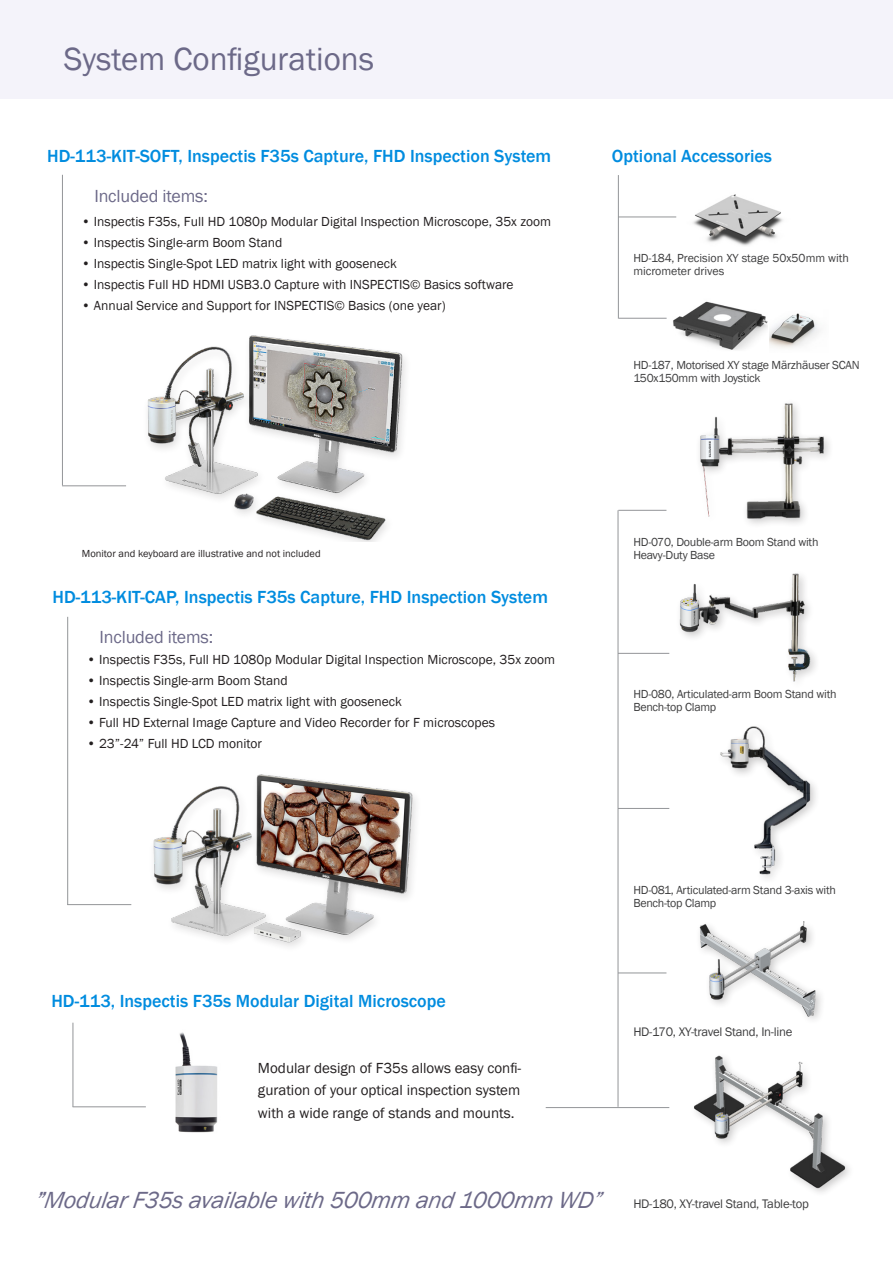
<style>
.page{position:relative;width:893px;height:1263px;background:#fff}
.page>*{position:absolute;margin:0;border:0;box-sizing:border-box;transform-origin:0 0}
.t1{font:33px "Franklin Gothic";color:#6c6988}
.t2{font:italic 24px "Franklin Gothic";color:#6c6988}
.t3{font:500 18px "Franklin Gothic";color:#008cdf}
.t4{font:18px "Franklin Gothic";letter-spacing:-.01em;color:#6c6988}
.t5{font:15px/22.5px "Franklin Gothic";color:#231f20;text-align:justify}
.t6{font:13.5px "Franklin Gothic";color:#231f20}
.t7{font:12.75px "Franklin Gothic";letter-spacing:-.02em;color:#3e3e3f}
.t8{font:12px/13.5px "Franklin Gothic";letter-spacing:-.02em;color:#3e3e3f}
.t9{font:12px/13.5px "Franklin Gothic";color:#3e3e3f}
.t10{font:10.5px "Franklin Gothic";color:#231f20}
.s1{font-weight:500}
</style>
<div class="page">
<div style="left:0;top:0;width:893px;height:99px;background:#f4f3fa"></div>
<hr style="left:67px;top:617px;width:1px;height:288px;background:#939598">
<hr style="left:67px;top:904px;width:64px;height:1px;background:#939598">
<img style="left:153px;top:774px;width:263px;height:173px">
<img style="left:694px;top:1055px;width:155px;height:138px">
<img style="left:693px;top:194px;width:90px;height:52px">
<hr style="left:618px;top:217px;width:58px;height:1px;background:#939598">
<img style="left:673px;top:301px;width:94px;height:49px">
<hr style="left:619px;top:318px;width:48px;height:1px;background:#939598">
<img style="left:769px;top:313px;width:50px;height:35px">
<hr style="left:618px;top:175px;width:1px;height:144px;background:#939598">
<hr style="left:62px;top:175px;width:1px;height:310px;background:#939598">
<hr style="left:62px;top:485px;width:64px;height:1px;background:#939598">
<img style="left:147px;top:335px;width:259px;height:206px">
<img style="left:700px;top:403px;width:129px;height:121px">
<hr style="left:618px;top:510px;width:1px;height:597px;background:#939598">
<hr style="left:546px;top:1107px;width:123px;height:1px;background:#939598">
<hr style="left:618px;top:653px;width:51px;height:1px;background:#939598">
<hr style="left:618px;top:510px;width:48px;height:1px;background:#939598">
<hr style="left:618px;top:808px;width:51px;height:1px;background:#939598">
<img style="left:679px;top:573px;width:132px;height:109px">
<img style="left:720px;top:726px;width:96px;height:152px">
<img style="left:175px;top:1032px;width:43px;height:101px">
<hr style="left:73px;top:1023px;width:1px;height:84px;background:#939598">
<hr style="left:73px;top:1106px;width:73px;height:1px;background:#939598">
<hr style="left:618px;top:972px;width:48px;height:1px;background:#939598">
<img style="left:699px;top:921px;width:122px;height:97px">
<p class="t1" style="left:64px;top:39px;width:312px">System Configurations</p>
<p class="t3" style="left:47px;top:145px;width:505px">HD-113-KIT-SOFT, Inspectis F35s Capture, FHD Inspection System</p>
<p class="t4" style="left:94px;top:185px;width:115px">Included items:</p>
<p class="t6" style="left:81px;top:213px;width:471px">• Inspectis F35s, Full HD 1080p Modular Digital Inspection Microscope, 35x zoom</p>
<p class="t6" style="left:81px;top:234px;width:203px">• Inspectis Single-arm Boom Stand</p>
<p class="t6" style="left:81px;top:255px;width:317px">• Inspectis Single-Spot LED matrix light with gooseneck</p>
<p class="t6" style="left:81px;top:276px;width:434px">• Inspectis Full HD HDMI USB3.0 Capture with INSPECTIS© Basics software</p>
<p class="t6" style="left:81px;top:297px;width:366px">• Annual Service and Support for INSPECTIS© Basics (one year)</p>
<p class="t3" style="left:612px;top:145px;width:162px">Optional Accessories</p>
<p class="t9" style="left:633px;top:251px;width:217px">HD-184, Precision XY stage 50x50mm with micrometer drives</p>
<p class="t8" style="left:633px;top:358px;width:228px">HD-187, Motorised XY stage Märzhäuser SCAN<br>150x150mm with Joystick</p>
<p class="t10" style="left:82px;top:547px;width:240px">Monitor and keyboard are illustrative and not included</p>
<p class="t3" style="left:53px;top:586px;width:497px">HD-113-KIT-CAP, Inspectis F35s Capture, FHD Inspection System</p>
<p class="t4" style="left:100px;top:626px;width:115px">Included items:</p>
<p class="t6" style="left:87px;top:651px;width:470px">• Inspectis F35s, Full HD 1080p Modular Digital Inspection Microscope, 35x zoom</p>
<p class="t6" style="left:87px;top:672px;width:203px">• Inspectis Single-arm Boom Stand</p>
<p class="t6" style="left:87px;top:693px;width:317px">• Inspectis Single-Spot LED matrix light with gooseneck</p>
<p class="t6" style="left:87px;top:714px;width:410px">• Full HD External Image Capture and Video Recorder for F microscopes</p>
<p class="t6" style="left:87px;top:735px;width:177px">• 23”-24” Full HD LCD monitor</p>
<p class="t8" style="left:633px;top:535px;width:187px">HD-070, Double-arm Boom Stand with<br>Heavy-Duty Base</p>
<p class="t8" style="left:633px;top:687px;width:205px">HD-080, Articulated-arm Boom Stand with<br>Bench-top Clamp</p>
<p class="t8" style="left:633px;top:883px;width:204px">HD-081, Articulated-arm Stand 3-axis with<br>Bench-top Clamp</p>
<p class="t3" style="left:51px;top:990px;width:396px">HD-113, Inspectis F35s Modular Digital Microscope</p>
<p class="t5" style="left:258px;top:1057px;width:265px">Modular design of F35s allows easy confi&shy;guration of your optical inspection system with a wide range of stands and mounts.</p>
<p class="t2" style="left:35px;top:1185px;width:573px"><span class="s1">”</span>ModularF35s available with 500mm and 1000mm WD”</p>
<p class="t7" style="left:633px;top:1023px;width:161px">HD-170, XY-travel Stand, In-line</p>
<p class="t7" style="left:633px;top:1195px;width:177px">HD-180, XY-travel Stand, Table-top</p>
</div>
